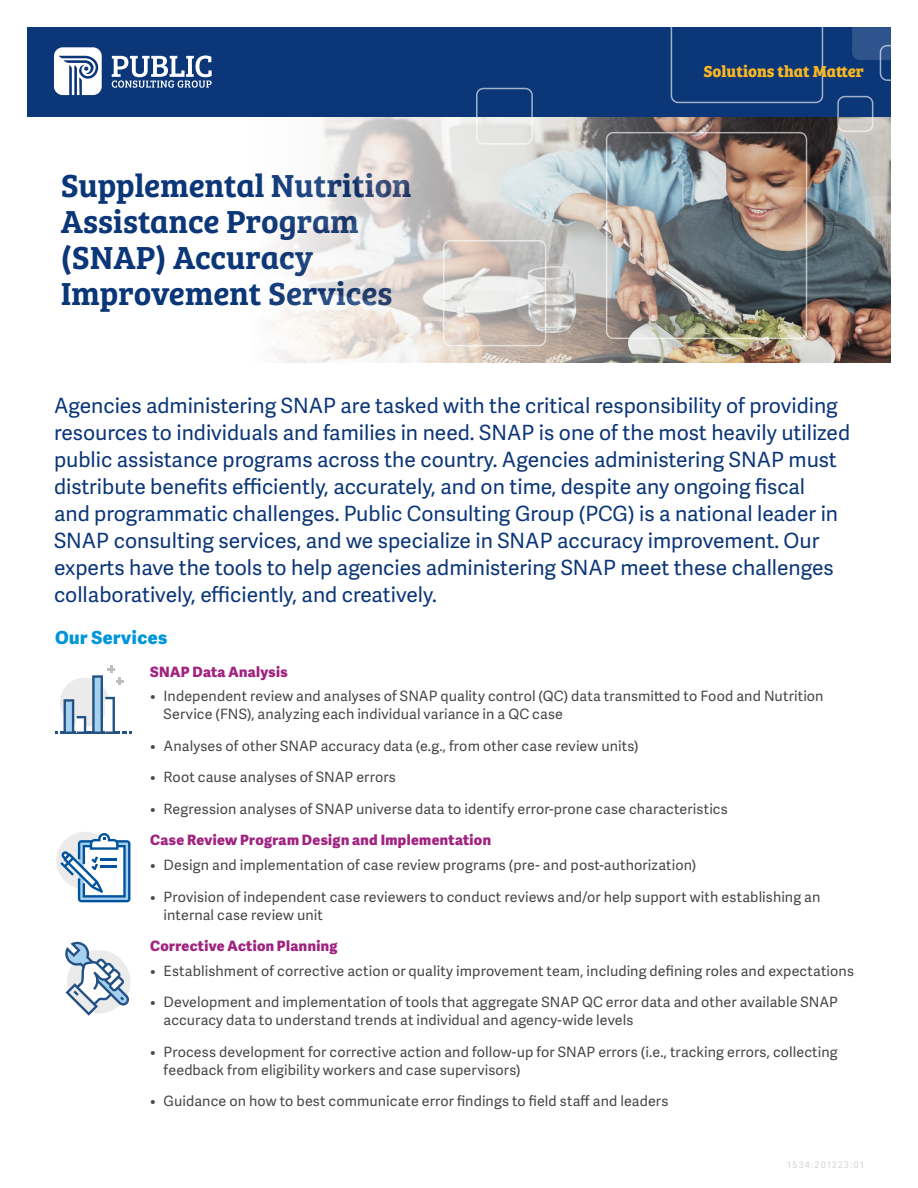
<style>
.page{position:relative;width:918px;height:1188px;background:#fff}
.page>*{position:absolute;margin:0;border:0;box-sizing:border-box;transform-origin:0 0}
.t1{font:33px/36px "Bree Serif Sb";color:#0b3678}
.Call_Outs{font:21px/27px "Adelle Sans";color:#0b3678}
.Header_1{font:18px "Adelle Sans Eb";letter-spacing:.03em;color:#0095d9}
.t2{font:700 16.5px "Bree Serif";color:#fab721}
.t3{font:14.25px/18px "Adelle Sans";letter-spacing:.01em;color:#464748}
.Body_Copy{font:14.25px "Adelle Sans Eb";letter-spacing:.025em;color:#a12380}
.MKT_CODE{font:9px "Adelle Sans";letter-spacing:.15em;color:#d2d3d3}
</style>
<div class="page">
<div style="left:56px;top:832px;width:58px;height:57px;background:#ebebec;border-radius:50%"></div>
<svg style="left:60px;top:833px;width:70px;height:69px"></svg>
<div style="left:60px;top:678px;width:49px;height:49px;background:#ebebec;border-radius:50%"></div>
<hr style="left:60px;top:732px;width:60px;height:2px;background:#245184">
<svg style="left:64px;top:699px;width:22px;height:34px"></svg>
<svg style="left:92px;top:666px;width:40px;height:68px"></svg>
<svg style="left:65px;top:941px;width:65px;height:75px"></svg>
<img style="left:858px;top:116px;width:33px;height:246px">
<img style="left:27px;top:116px;width:831px;height:247px">
<div style="left:443px;top:240px;width:103px;height:106px;border:2px solid #fff;border-radius:7px"></div>
<div style="left:606px;top:132px;width:201px;height:207px;border:2px solid #fff;border-radius:7px"></div>
<svg style="left:766px;top:188px;width:56px;height:56px"></svg>
<div style="left:766px;top:187px;width:57px;height:58px;border:2px solid #fff;border-radius:13px"></div>
<svg style="left:518px;top:264px;width:57px;height:58px"></svg>
<div style="left:517px;top:264px;width:59px;height:59px;border:2px solid #fff;border-radius:14px"></div>
<svg style="left:866px;top:197px;width:38px;height:38px"></svg>
<div style="left:865px;top:196px;width:40px;height:40px;border:2px solid #fff;border-radius:7px"></div>
<div style="left:27px;top:27px;width:864px;height:89px;background:#0b3678"></div>
<div style="left:476px;top:88px;width:57px;height:57px;border:2px solid #fff;border-radius:7px"></div>
<svg style="left:671px;top:27px;width:152px;height:76px"></svg>
<div style="left:837px;top:96px;width:36px;height:36px;border:2px solid #fff;border-radius:7px"></div>
<div style="left:880px;top:45px;width:36px;height:36px;border:2px solid #fff;border-radius:7px"></div>
<svg style="left:853px;top:2px;width:57px;height:57px"></svg>
<div style="left:852px;top:1px;width:59px;height:59px;border:2px solid #fff;border-radius:7px"></div>
<svg style="left:54px;top:47px;width:48px;height:48px"></svg>
<svg style="left:112px;top:55px;width:100px;height:33px"></svg>
<h1 class="t1" style="left:61px;top:166px;width:352px">Supplemental Nutrition<br>Assistance Program (SNAP) Accuracy<br>Improvement Services</h1>
<p class="t2" style="left:704px;top:58px;width:162px">Solutions that Matter</p>
<p class="Call_Outs" style="left:54px;top:392px;width:798px">Agencies administering SNAP are tasked with the critical responsibility of providing resources to individuals and families in need. SNAP is one of the most heavily utilized public assistance programs across the country. Agencies administering SNAP must distribute benefits efficiently, accurately, and on time, despite any ongoing fiscal<br>and programmatic challenges. Public Consulting Group (PCG) is a national leader in SNAP consulting services, and we specialize in SNAP accuracy improvement. Our experts have the tools to help agencies administering SNAP meet these challenges collaboratively, efficiently, and creatively.</p>
<p class="Header_1" style="left:55px;top:625px;width:114px">Our Services</p>
<p class="Body_Copy" style="left:150px;top:661px;width:139px">SNAP Data Analysis</p>
<p class="t3" style="left:164px;top:687px;width:662px;text-indent:-14px">• Independent review and analyses of SNAP quality control (QC) data transmitted to Food and Nutrition<br>Service (FNS), analyzing each individual variance in a QC case</p>
<p class="t3" style="left:150px;top:736px;width:490px">• Analyses of other SNAP accuracy data (e.g., from other case review units)</p>
<p class="t3" style="left:150px;top:768px;width:247px">• Root cause analyses of SNAP errors</p>
<p class="t3" style="left:150px;top:799px;width:579px">• Regression analyses of SNAP universe data to identify error-prone case characteristics</p>
<p class="Body_Copy" style="left:150px;top:830px;width:342px">Case Review Program Design and Implementation</p>
<p class="t3" style="left:150px;top:856px;width:548px">• Design and implementation of case review programs (pre- and post-authorization)</p>
<p class="t3" style="left:164px;top:887px;width:658px;text-indent:-14px">• Provision of independent case reviewers to conduct reviews and/or help support with establishing an internal case review unit</p>
<p class="Body_Copy" style="left:150px;top:935px;width:189px">Corrective Action Planning</p>
<p class="t3" style="left:150px;top:961px;width:705px">• Establishment of corrective action or quality improvement team, including defining roles and expectations</p>
<p class="t3" style="left:164px;top:993px;width:676px;text-indent:-14px">• Development and implementation of tools that aggregate SNAP QC error data and other available SNAP accuracy data to understand trends at individual and agency-wide levels</p>
<p class="t3" style="left:164px;top:1042px;width:676px;text-indent:-14px">• Process development for corrective action and follow-up for SNAP errors (i.e., tracking errors, collecting feedback from eligibility workers and case supervisors)</p>
<p class="t3" style="left:150px;top:1092px;width:520px">• Guidance on how to best communicate error findings to field staff and leaders</p>
<p class="MKT_CODE" style="left:787px;top:1158px;width:78px">1534:201223:01</p>
</div>
